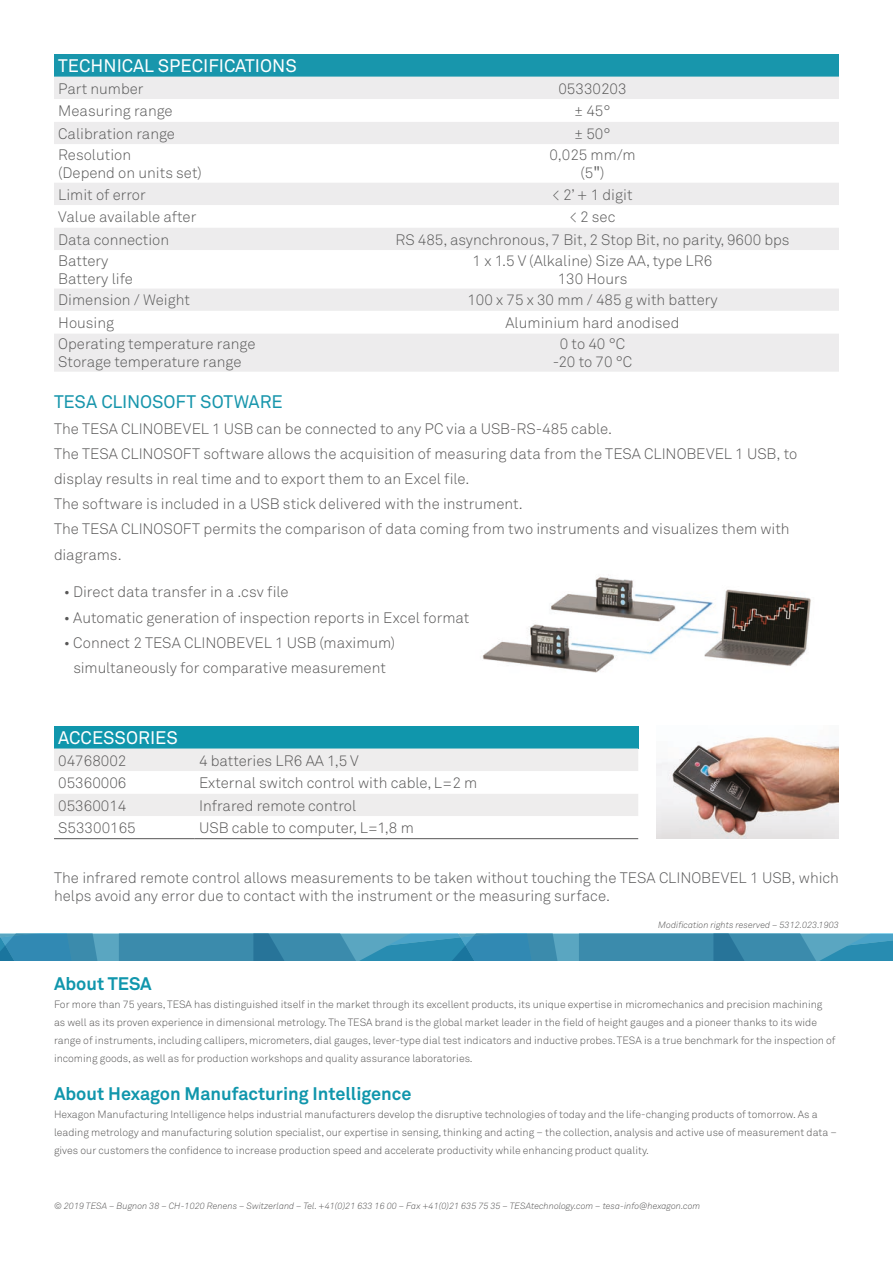
<style>
.page{position:relative;width:893px;height:1263px;background:#fff}
.page>*{position:absolute;margin:0;border:0;box-sizing:border-box;transform-origin:0 0}
.t1{font:700 18px "Akkurat Pro";color:#1096ac}
.t2{font:18px "Akkurat Pro";color:#fff}
.t3{font:18px "Akkurat Pro";letter-spacing:-.005em;color:#1896ac}
.t4{font:15px/25.2px "Akkurat Light Pro";color:#585757}
.t5{font:15px/18px "Akkurat Light Pro";color:#595959}
.t6{font:15px/18px "Akkurat Light Pro";color:#575758}
.t7{font:15px "Akkurat Light Pro";color:#575656}
.t8{font:10.5px/18px "Akkurat Light Pro";color:#575656}
.t9{font:italic 9px "Akkurat Light Pro";color:#575656}
.s1{font-family:"Meiryo"}
</style>
<div class="page">
<img style="left:482px;top:576px;width:329px;height:97px">
<img style="left:656px;top:737px;width:183px;height:102px">
<svg style="left:0;top:934px;width:893px;height:26px;background:#3b8eb0"></svg>
<div style="left:54px;top:54px;width:785px;height:23px;background:#1896ac"></div>
<div style="left:54px;top:77px;width:785px;height:295px;background:#edeced"></div>
<svg style="left:54px;top:99px;width:785px;height:234px"></svg>
<div style="left:54px;top:726px;width:584px;height:22px;background:#1096ac"></div>
<svg style="left:54px;top:748px;width:584px;height:68px"></svg>
<hr style="left:54px;top:838px;width:141px;height:1px;background:#575656">
<hr style="left:195px;top:838px;width:443px;height:1px;background:#575656">
<h1 class="t2" style="left:58px;top:56px;width:240px">TECHNICAL SPECIFICATIONS</h1>
<h2 class="t5" style="left:58px;top:80px;width:87px">Part number</h2>
<h2 class="t7" style="left:558px;top:80px;width:70px">05330203</h2>
<h2 class="t5" style="left:58px;top:102px;width:116px">Measuring range</h2>
<h2 class="t5" style="left:575px;top:102px;width:37px">± 45°</h2>
<h2 class="t5" style="left:58px;top:125px;width:118px">Calibration range</h2>
<h2 class="t5" style="left:575px;top:125px;width:37px">± 50°</h2>
<h2 class="t5" style="left:58px;top:146px;width:145px">Resolution<br>(Depend on units set)</h2>
<h2 class="t5" style="left:550px;top:146px;width:87px;text-align:center">0,025 mm/m (5<span class="s1">″</span>)</h2>
<h2 class="t5" style="left:58px;top:186px;width:89px">Limit of error</h2>
<h2 class="t5" style="left:552px;top:186px;width:82px">&lt; 2’ + 1 digit</h2>
<h2 class="t5" style="left:58px;top:208px;width:140px">Value available after</h2>
<h2 class="t5" style="left:570px;top:208px;width:47px">&lt; 2 sec</h2>
<h2 class="t5" style="left:58px;top:231px;width:112px">Data connection</h2>
<h2 class="t5" style="left:396px;top:231px;width:395px">RS 485, asynchronous, 7 Bit, 2 Stop Bit, no parity, 9600 bps</h2>
<h2 class="t5" style="left:58px;top:252px;width:76px">Battery<br>Battery life</h2>
<h2 class="t5" style="left:473px;top:252px;width:241px;text-align:center">1 x 1.5 V (Alkaline) Size AA, type LR6<br>130 Hours</h2>
<h2 class="t5" style="left:58px;top:291px;width:133px">Dimension / Weight</h2>
<h2 class="t5" style="left:467px;top:291px;width:252px">100 x 75 x 30 mm / 485 g with battery</h2>
<h2 class="t5" style="left:58px;top:314px;width:57px">Housing</h2>
<h2 class="t5" style="left:506px;top:314px;width:175px">Aluminium hard anodised</h2>
<h2 class="t5" style="left:58px;top:335px;width:199px">Operating temperature range<br>Storage temperature range</h2>
<h2 class="t5" style="left:553px;top:335px;width:81px;text-align:center">0 to 40 °C -20 to 70 °C</h2>
<h1 class="t3" style="left:54px;top:392px;width:230px">TESA CLINOSOFT SOTWARE</h1>
<p class="t4" style="left:54px;top:416px;width:745px">The TESA CLINOBEVEL 1 USB can be connected to any PC via a USB-RS-485 cable.<br>The TESA CLINOSOFT software allows the acquisition of measuring data from the TESA CLINOBEVEL 1 USB, to display results in real time and to export them to an Excel file.<br>The software is included in a USB stick delivered with the instrument.<br>The TESA CLINOSOFT permits the comparison of data coming from two instruments and visualizes them with diagrams.</p>
<h2 class="t4" style="left:64px;top:580px;width:226px">• Direct data transfer in a .csv file</h2>
<h2 class="t4" style="left:64px;top:605px;width:407px">• Automatic generation of inspection reports in Excel format</h2>
<h2 class="t4" style="left:64px;top:630px;width:333px;text-align:center">• Connect 2 TESA CLINOBEVEL 1 USB (maximum) simultaneously for comparative measurement</h2>
<h1 class="t2" style="left:58px;top:727px;width:121px">ACCESSORIES</h1>
<h2 class="t4" style="left:58px;top:748px;width:70px">04768002</h2>
<h2 class="t4" style="left:199px;top:748px;width:161px">4 batteries LR6 AA 1,5 V</h2>
<h2 class="t4" style="left:58px;top:771px;width:70px">05360006</h2>
<h2 class="t4" style="left:199px;top:771px;width:280px">External switch control with cable, L=2 m</h2>
<h2 class="t4" style="left:58px;top:793px;width:70px">05360014</h2>
<h2 class="t4" style="left:199px;top:793px;width:159px">Infrared remote control</h2>
<h2 class="t4" style="left:58px;top:816px;width:79px">S53300165</h2>
<h2 class="t4" style="left:199px;top:816px;width:216px">USB cable to computer, L=1,8 m</h2>
<h2 class="t6" style="left:54px;top:869px;width:786px">The infrared remote control allows measurements to be taken without touching the TESA CLINOBEVEL 1 USB, which helps avoid any error due to contact with the instrument or the measuring surface.</h2>
<p class="t9" style="left:658px;top:920px;width:182px">Modification rights reserved – 5312.023.1903</p>
<h1 class="t1" style="left:54px;top:972px;width:99px">About TESA</h1>
<p class="t8" style="left:54px;top:995px;width:783px">For more than 75 years, TESA has distinguished itself in the market through its excellent products, its unique expertise in micromechanics and precision machining as well as its proven experience in dimensional metrology. The TESA brand is the global market leader in the field of height gauges and a pioneer thanks to its wide range of instruments, including callipers, micrometers, dial gauges, lever-type dial test indicators and inductive probes. TESA is a true benchmark for the inspection of incoming goods, as well as for production workshops and quality assurance laboratories.</p>
<h1 class="t1" style="left:54px;top:1083px;width:359px">About Hexagon Manufacturing Intelligence</h1>
<p class="t8" style="left:54px;top:1106px;width:784px">Hexagon Manufacturing Intelligence helps industrial manufacturers develop the disruptive technologies of today and the life-changing products of tomorrow. As a leading metrology and manufacturing solution specialist, our expertise in sensing, thinking and acting – the collection, analysis and active use of measurement data – gives our customers the confidence to increase production speed and accelerate productivity while enhancing product quality.</p>
<p class="t9" style="left:54px;top:1200px;width:648px">© 2019 TESA – Bugnon 38 – CH-1020 Renens – Switzerland – Tel. +41(0)21 633 16 00 – Fax +41(0)21 635 75 35 – TESAtechnology.com – tesa-info@hexagon.com</p>
</div>
